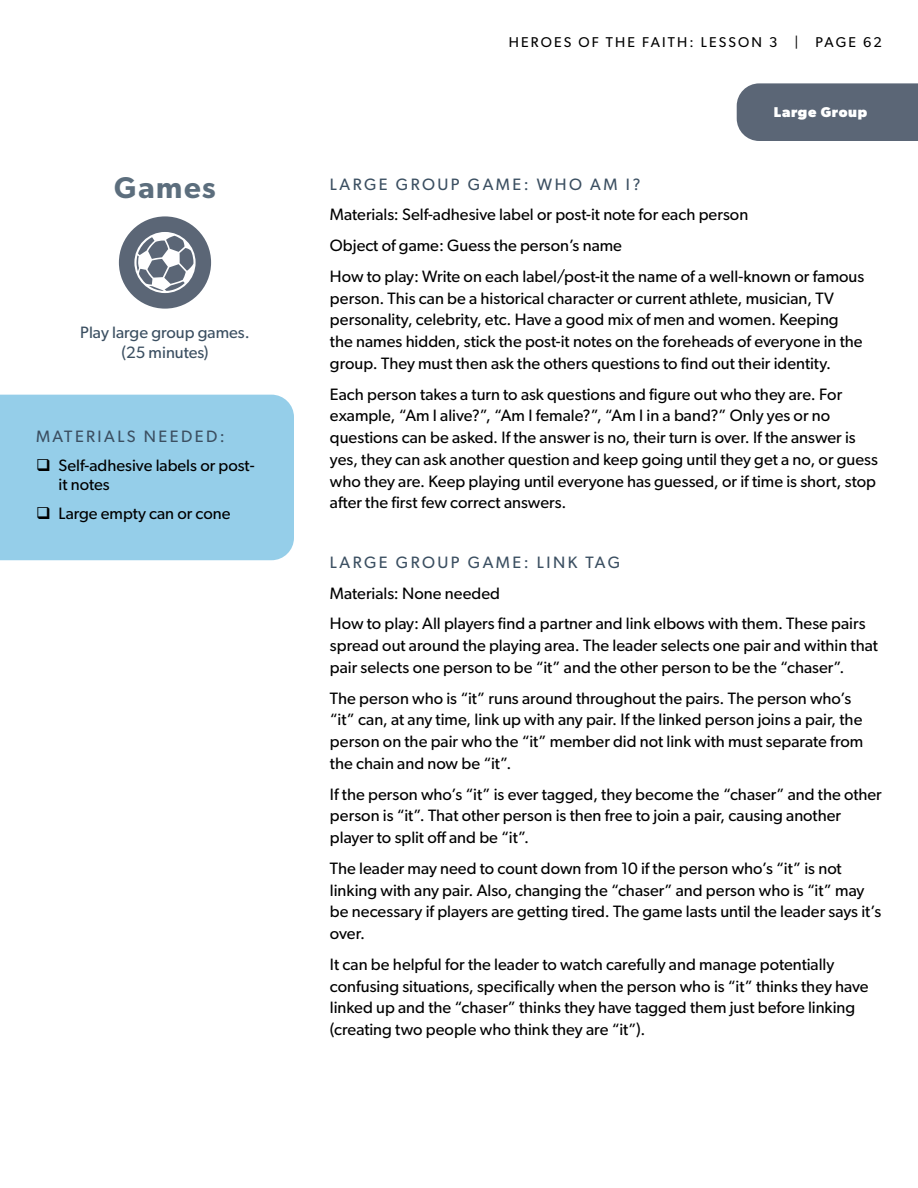
<style>
.page{position:relative;width:918px;height:1188px;background:#fff}
.page>*{position:absolute;margin:0;border:0;box-sizing:border-box;transform-origin:0 0}
.t1{font:600 30px "Gibson";letter-spacing:.05em;color:#5c6e7d}
.t2{font:16.5px/21.8px "Gibson";color:#000}
.t3{font:16.5px "Gibson";letter-spacing:.15em;color:#3b4f61}
.t4{font:16.5px/19.8px "Gibson";color:#3b4f61;text-align:center}
.t5{font:14.25px "Gibson";letter-spacing:.15em;color:#000}
.t6{font:700 14.25px "Gibson";letter-spacing:.05em;color:#fff}
</style>
<div class="page">
<div style="left:737px;top:83px;width:181px;height:58px;background:#5b6676"></div>
<div style="left:119px;top:216px;width:92px;height:93px;background:#5b6676;border-radius:50%"></div>
<svg style="left:134px;top:232px;width:62px;height:61px"></svg>
<div style="left:0;top:395px;width:294px;height:165px;background:#95cee9"></div>
<h1 class="t1" style="left:114px;top:170px;width:103px">Games</h1>
<p class="t4" style="left:80px;top:323px;width:171px">Play large group games. (25 minutes)</p>
<p class="t3" style="left:36px;top:426px;width:190px">MATERIALS NEEDED:</p>
<p class="t2" style="left:59px;top:455px;width:198px;line-height:19.8px;text-indent:-23px">❑ Self-adhesive labels or post&shy;it notes</p>
<p class="t2" style="left:36px;top:502px;width:196px">❑ Large empty can or cone</p>
<p class="t5" style="left:509px;top:34px;width:375px">HEROES OF THE FAITH: LESSON 3 | PAGE 62</p>
<p class="t6" style="left:774px;top:104px;width:95px">Large Group</p>
<p class="t3" style="left:330px;top:174px;width:312px">LARGE GROUP GAME: WHO AM I?</p>
<p class="t2" style="left:330px;top:199px;width:536px;line-height:30.8px">Materials: Self-adhesive label or post-it note for each person<br>Object of game: Guess the person’s name<br>How to play: Write on each label/post-it the name of a well-known or famous</p>
<p class="t2" style="left:330px;top:287px;width:534px">person. This can be a historical character or current athlete, musician, TV personality, celebrity, etc. Have a good mix of men and women. Keeping the names hidden, stick the post-it notes on the foreheads of everyone in the group. They must then ask the others questions to find out their identity.</p>
<p class="t2" style="left:330px;top:383px;width:550px">Each person takes a turn to ask questions and figure out who they are. For example, “Am I alive?”, “Am I female?”, “Am I in a band?” Only yes or no questions can be asked. If the answer is no, their turn is over. If the answer is yes, they can ask another question and keep going until they get a no, or guess who they are. Keep playing until everyone has guessed, or if time is short, stop after the first few correct answers.</p>
<p class="t3" style="left:330px;top:552px;width:292px">LARGE GROUP GAME: LINK TAG</p>
<p class="t2" style="left:330px;top:577px;width:537px;line-height:30.8px">Materials: None needed<br>How to play: All players find a partner and link elbows with them. These pairs</p>
<p class="t2" style="left:330px;top:634px;width:549px">spread out around the playing area. The leader selects one pair and within that pair selects one person to be “it” and the other person to be the “chaser”.</p>
<p class="t2" style="left:330px;top:687px;width:535px">The person who is “it” runs around throughout the pairs. The person who’s “it” can, at any time, link up with any pair. If the linked person joins a pair, the person on the pair who the “it” member did not link with must separate from the chain and now be “it”.</p>
<p class="t2" style="left:330px;top:783px;width:553px">If the person who’s “it” is ever tagged, they become the “chaser” and the other person is “it”. That other person is then free to join a pair, causing another player to split off and be “it”.</p>
<p class="t2" style="left:330px;top:857px;width:553px">The leader may need to count down from 10 if the person who’s “it” is not linking with any pair. Also, changing the “chaser” and person who is “it” may be necessary if players are getting tired. The game lasts until the leader says it’s over.</p>
<p class="t2" style="left:330px;top:953px;width:540px">It can be helpful for the leader to watch carefully and manage potentially confusing situations, specifically when the person who is “it” thinks they have linked up and the “chaser” thinks they have tagged them just before linking (creating two people who think they are “it”).</p>
</div>
